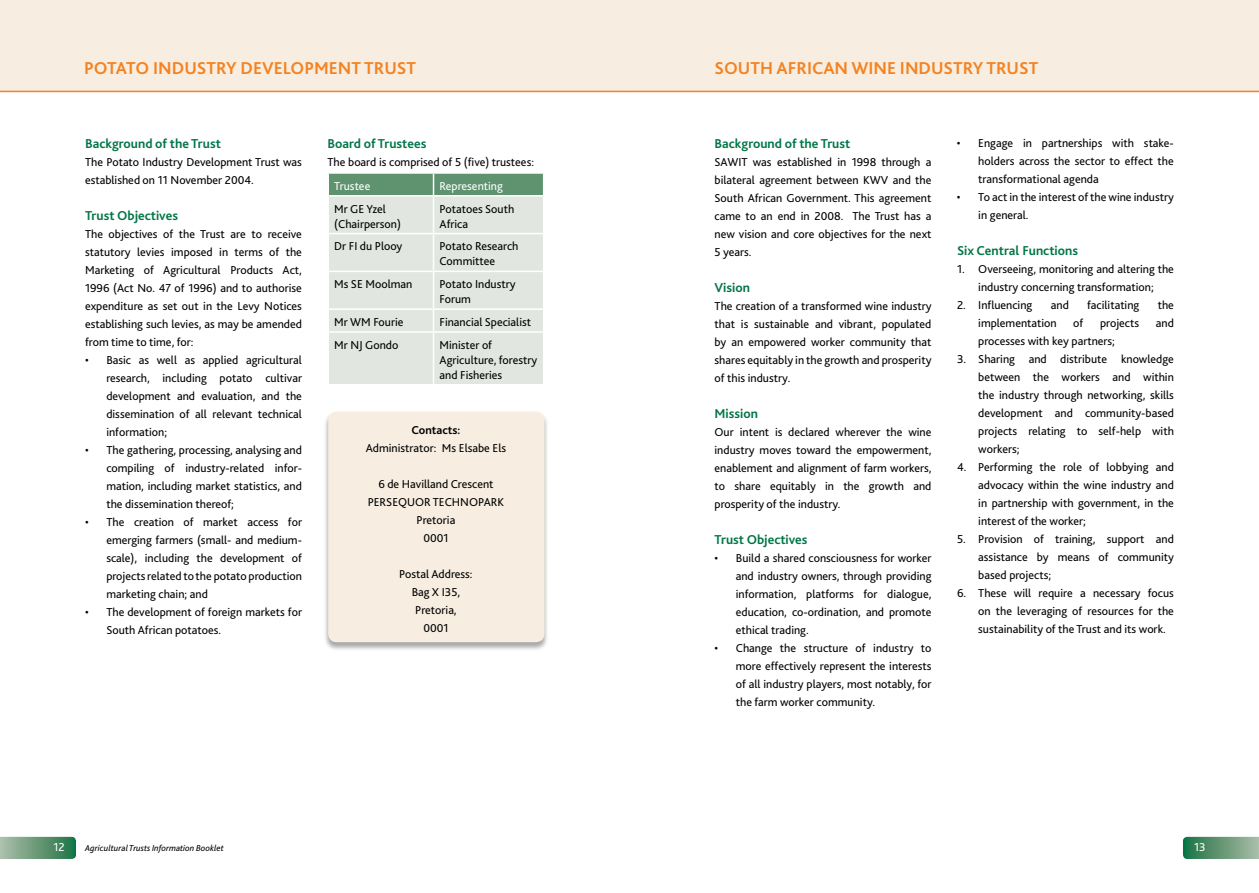
<style>
.page{position:relative;width:1259px;height:893px;background:#fff}
.page>*{position:absolute;margin:0;border:0;box-sizing:border-box;transform-origin:0 0}
.t1{font:700 18px "Bliss 2";color:#f58220}
.t2{font:700 13.5px "Bliss 2";color:#007647}
.t3{font:12px/18px "Bliss 2";color:#000;text-align:justify}
.t4{font:12px "Bliss 2";color:#fff}
.t5{font:700 12px "Bliss 2";color:#000}
.t6{font:italic 9px "Bliss 2";color:#000}
</style>
<div class="page">
<div style="left:0;top:0;width:629px;height:91px;background:#f7eee1"></div>
<svg style="left:0;top:837px;width:76px;height:22px;background:#669978"></svg>
<hr style="left:0;top:91px;width:629px;height:1px;background:#f58220">
<div style="left:629px;top:0;width:630px;height:91px;background:#f7eee1"></div>
<svg style="left:1183px;top:837px;width:76px;height:22px;background:#629875"></svg>
<hr style="left:629px;top:91px;width:630px;height:1px;background:#f58220">
<div style="left:323px;top:411px;width:232px;height:246px;background:#000;opacity:.34"></div>
<div style="left:328px;top:411px;width:216px;height:231px;background:#f7eee1;border-radius:9px"></div>
<svg style="left:328px;top:173px;width:216px;height:211px;background:#d5ded6"></svg>
<hr style="left:327px;top:331px;width:106px;height:2px;background:#fff">
<hr style="left:327px;top:333px;width:2px;height:51px;background:#fff">
<hr style="left:433px;top:331px;width:111px;height:2px;background:#fff">
<hr style="left:433px;top:333px;width:1px;height:51px;background:#fff">
<hr style="left:543px;top:333px;width:1px;height:51px;background:#fff">
<h1 class="t1" style="left:84px;top:57px;width:334px">POTATO INDUSTRY DEVELOPMENT TRUST</h1>
<h1 class="t1" style="left:714px;top:57px;width:13px">sout</h1>
<h1 class="t1" style="left:760px;top:57px;width:28px">h african</h1>
<h1 class="t1" style="left:851px;top:57px;width:27px">wine</h1>
<h1 class="t1" style="left:900px;top:57px;width:12px">industry</h1>
<h1 class="t1" style="left:986px;top:57px;width:12px">trust</h1>
<p class="t2" style="left:85px;top:135px;width:137px">Background of the Trust</p>
<p class="t3" style="left:85px;top:153px;width:218px">The Potato Industry Development Trust was established on 11 November 2004.</p>
<p class="t2" style="left:85px;top:207px;width:95px">Trust Objectives</p>
<p class="t3" style="left:85px;top:225px;width:218px">The objectives of the Trust are to receive statutory levies imposed in terms of the Marketing of Agricultural Products Act, 1996 (Act No. 47 of 1996) and to authorise expenditure as set out in the Levy Notices establishing such levies, as may be amended from time to time, for:</p>
<p class="t3" style="left:106px;top:351px;width:197px;text-indent:-21px">• Basic as well as applied agricultural research, including potato cultivar development and evaluation, and the dissemination of all relevant technical information;</p>
<p class="t3" style="left:106px;top:441px;width:197px;text-indent:-21px">• The gathering, processing, analysing and compiling of industry-related infor&shy;mation, including market statistics, and the dissemination thereof;</p>
<p class="t3" style="left:106px;top:513px;width:197px;text-indent:-21px">• The creation of market access for emerging farmers (small- and medium&shy;scale), including the development of projects related to the potato production marketing chain; and</p>
<p class="t3" style="left:106px;top:603px;width:197px;text-indent:-21px">• The development of foreign markets for<br>South African potatoes.</p>
<p class="t2" style="left:327px;top:135px;width:100px">Board of Trustees</p>
<p class="t3" style="left:327px;top:153px;width:208px">The board is comprised of 5 (five) trustees:</p>
<p class="t4" style="left:334px;top:178px;width:38px">Trustee</p>
<p class="t4" style="left:439px;top:178px;width:65px">Representing</p>
<p class="t3" style="left:334px;top:201px;width:68px;line-height:15px">Mr GE Yzel (Chairperson)</p>
<p class="t3" style="left:439px;top:201px;width:76px;line-height:15px">Potatoes South<br>Africa</p>
<p class="t3" style="left:334px;top:237px;width:70px">Dr FI du Plooy</p>
<p class="t3" style="left:439px;top:239px;width:80px;line-height:15px">Potato Research<br>Committee</p>
<p class="t3" style="left:334px;top:275px;width:80px">Ms SE Moolman</p>
<p class="t3" style="left:439px;top:276px;width:77px;line-height:15px">Potato Industry<br>Forum</p>
<p class="t3" style="left:334px;top:313px;width:71px">Mr WM Fourie</p>
<p class="t3" style="left:439px;top:313px;width:93px">Financial Specialist</p>
<p class="t3" style="left:334px;top:335px;width:66px">Mr NJ Gondo</p>
<p class="t3" style="left:439px;top:337px;width:99px;line-height:15px;text-align:left">Minister of<br>Agriculture, forestry and Fisheries</p>
<p class="t5" style="left:411px;top:422px;width:50px">Contacts:</p>
<p class="t3" style="left:366px;top:438px;width:142px">Administrator: Ms Elsabe Els</p>
<p class="t3" style="left:368px;top:474px;width:138px;text-align:center">6 de Havilland Crescent<br>PERSEQUOR TECHNOPARK<br>Pretoria<br>0001</p>
<p class="t3" style="left:399px;top:564px;width:75px;text-align:center">Postal Address:<br>Bag X I35,<br>Pretoria,<br>0001</p>
<p class="t2" style="left:714px;top:135px;width:137px">Background of the Trust</p>
<p class="t3" style="left:714px;top:153px;width:218px">SAWIT was established in 1998 through a bilateral agreement between KWV and the South African Government. This agreement came to an end in 2008. The Trust has a new vision and core objectives for the next 5 years.</p>
<p class="t2" style="left:714px;top:279px;width:37px">Vision</p>
<p class="t3" style="left:714px;top:297px;width:218px">The creation of a transformed wine industry that is sustainable and vibrant, populated by an empowered worker community that shares equitably in the growth and prosperity of this industry.</p>
<p class="t2" style="left:714px;top:405px;width:45px">Mission</p>
<p class="t3" style="left:714px;top:423px;width:218px">Our intent is declared wherever the wine industry moves toward the empowerment, enablement and alignment of farm workers, to share equitably in the growth and prosperity of the industry.</p>
<p class="t2" style="left:714px;top:531px;width:95px">Trust Objectives</p>
<p class="t3" style="left:736px;top:549px;width:197px;text-indent:-21px">• Build a shared consciousness for worker and industry owners, through providing information, platforms for dialogue, education, co-ordination, and promote ethical trading.</p>
<p class="t3" style="left:736px;top:639px;width:197px;text-indent:-21px">• Change the structure of industry to more effectively represent the interests of all industry players, most notably, for the farm worker community.</p>
<p class="t3" style="left:978px;top:134px;width:197px;text-indent:-21px">• Engage in partnerships with stake&shy;holders across the sector to effect the transformational agenda</p>
<p class="t3" style="left:978px;top:188px;width:197px;text-indent:-21px">• To act in the interest of the wine industry in general.</p>
<p class="t2" style="left:957px;top:242px;width:122px">Six Central Functions</p>
<p class="t3" style="left:957px;top:260px;width:218px;text-align:center">1. Overseeing, monitoring and altering the industry concerning transformation;</p>
<p class="t3" style="left:957px;top:296px;width:77px">2. Influencing</p>
<p class="t3" style="left:1051px;top:296px;width:20px">and</p>
<p class="t3" style="left:1087px;top:296px;width:54px">facilitating</p>
<p class="t3" style="left:1157px;top:296px;width:18px">the</p>
<p class="t3" style="left:978px;top:314px;width:80px">implementation</p>
<p class="t3" style="left:1073px;top:314px;width:12px">of</p>
<p class="t3" style="left:1100px;top:314px;width:41px">projects</p>
<p class="t3" style="left:1155px;top:314px;width:20px">and</p>
<p class="t3" style="left:978px;top:332px;width:138px">processes with key partners;</p>
<p class="t3" style="left:978px;top:350px;width:197px;text-indent:-21px">3. Sharing and distribute knowledge between the workers and within the industry through networking, skills development and community-based projects relating to self-help with workers;</p>
<p class="t3" style="left:978px;top:458px;width:197px;text-indent:-21px">4. Performing the role of lobbying and advocacy within the wine industry and in partnership with government, in the interest of the worker;</p>
<p class="t3" style="left:978px;top:530px;width:197px;text-indent:-21px">5. Provision of training, support and assistance by means of community based projects;</p>
<p class="t3" style="left:978px;top:584px;width:197px;text-indent:-21px">6. These will require a necessary focus on the leveraging of resources for the sustainability of the Trust and its work.</p>
<p class="t4" style="left:54px;top:840px;width:13px">12</p>
<p class="t6" style="left:85px;top:843px;width:140px">Agricultural Trusts Information Booklet</p>
<p class="t4" style="left:1194px;top:840px;width:13px">13</p>
</div>
